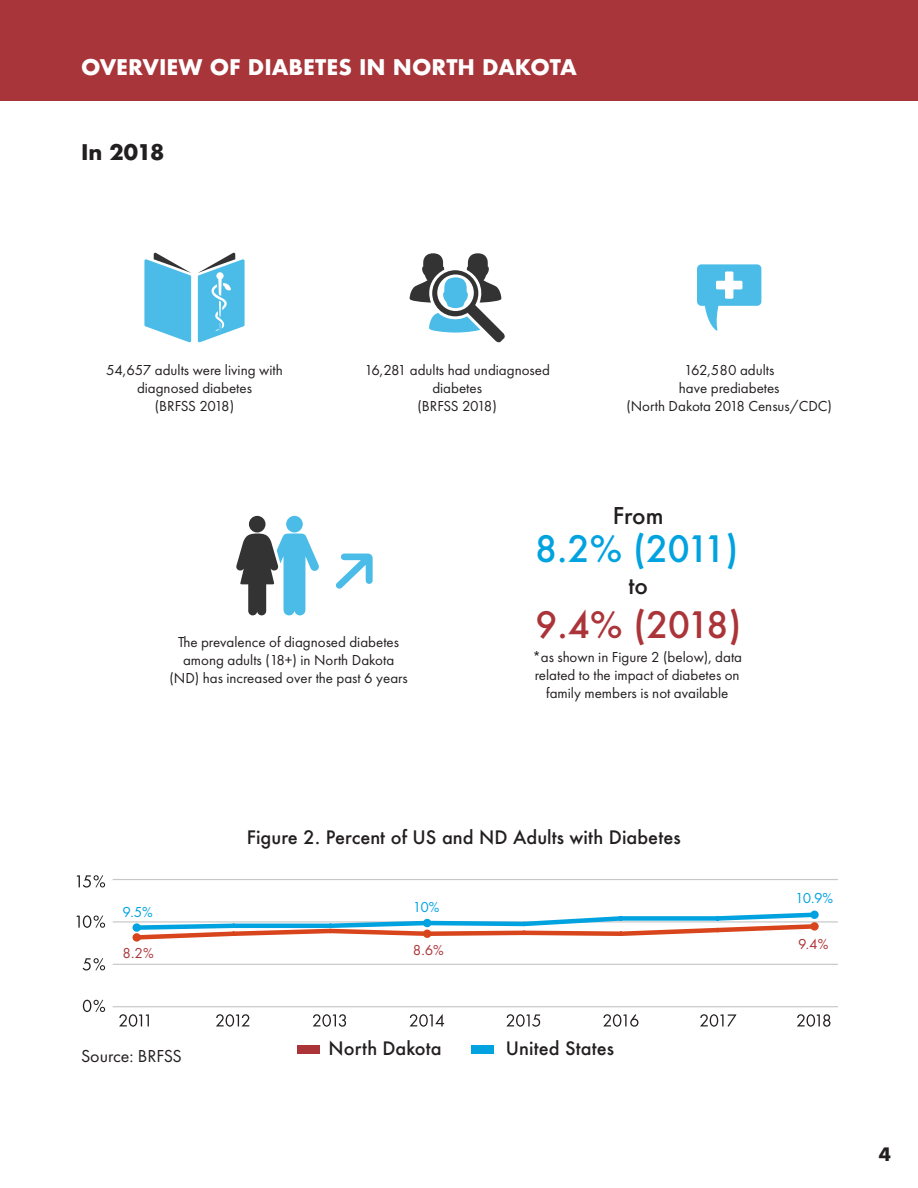
<style>
.page{position:relative;width:918px;height:1188px;background:#fff}
.page>*{position:absolute;margin:0;border:0;box-sizing:border-box;transform-origin:0 0}
.t1{font:500 35.4px "Futura";color:#00a2df}
.t2{font:500 35.4px "Futura";color:#ab3439}
.t3{font:500 22.5px "Futura";letter-spacing:-.005em;color:#231f20}
.t4{font:700 21px "Futura";color:#fff}
.t5{font:700 21px "Futura";letter-spacing:-.025em;color:#231f20}
.t6{font:500 18px "Futura";color:#231f20}
.t7{font:18px "Futura PT";color:#231f20}
.t8{font:700 18px "Futura";color:#231f20}
.t9{font:15px/18px "Futura PT";color:#231f20;text-align:center}
.t10{font:15px "Futura PT";letter-spacing:-.025em;color:#231f20}
.t11{font:15px "Futura PT";color:#00a2df}
.t12{font:15px "Futura PT";color:#ab3439}
</style>
<div class="page">
<div style="left:0;top:0;width:918px;height:100px;background:#a8353a"></div>
<div style="left:249px;top:516px;width:17px;height:16px;background:#333;border-radius:50%"></div>
<svg style="left:236px;top:534px;width:83px;height:81px"></svg>
<div style="left:286px;top:516px;width:17px;height:16px;background:#4abce7;border-radius:50%"></div>
<svg style="left:336px;top:554px;width:37px;height:35px"></svg>
<hr style="left:113px;top:879px;width:725px;height:1px;background:#c7c8ca">
<hr style="left:113px;top:921px;width:725px;height:2px;background:#c7c8ca">
<hr style="left:113px;top:964px;width:725px;height:1px;background:#c7c8ca">
<hr style="left:113px;top:1006px;width:725px;height:1px;background:#c7c8ca">
<svg style="left:119px;top:1014px;width:30px;height:13px"></svg>
<svg style="left:216px;top:1014px;width:33px;height:13px"></svg>
<svg style="left:313px;top:1014px;width:33px;height:13px"></svg>
<svg style="left:410px;top:1014px;width:34px;height:13px"></svg>
<svg style="left:506px;top:1014px;width:34px;height:13px"></svg>
<svg style="left:603px;top:1014px;width:35px;height:13px"></svg>
<svg style="left:700px;top:1014px;width:37px;height:13px"></svg>
<svg style="left:797px;top:1014px;width:33px;height:13px"></svg>
<svg style="left:83px;top:1000px;width:22px;height:12px"></svg>
<svg style="left:76px;top:915px;width:29px;height:13px"></svg>
<svg style="left:77px;top:875px;width:28px;height:13px"></svg>
<svg style="left:83px;top:958px;width:22px;height:13px"></svg>
<svg style="left:132px;top:910px;width:687px;height:31px"></svg>
<div style="left:810px;top:922px;width:9px;height:9px;background:#d8441c;border-radius:50%"></div>
<div style="left:423px;top:930px;width:8px;height:8px;background:#d8441c;border-radius:50%"></div>
<div style="left:133px;top:933px;width:8px;height:9px;background:#d8441c;border-radius:50%"></div>
<div style="left:133px;top:923px;width:8px;height:9px;background:#00a2df;border-radius:50%"></div>
<div style="left:423px;top:919px;width:8px;height:8px;background:#00a2df;border-radius:50%"></div>
<div style="left:810px;top:911px;width:9px;height:8px;background:#00a2df;border-radius:50%"></div>
<div style="left:297px;top:1045px;width:23px;height:9px;background:#ab3439"></div>
<div style="left:471px;top:1045px;width:23px;height:9px;background:#00a2df"></div>
<svg style="left:198px;top:253px;width:47px;height:89px"></svg>
<svg style="left:144px;top:253px;width:47px;height:90px"></svg>
<svg style="left:410px;top:253px;width:95px;height:90px"></svg>
<svg style="left:697px;top:264px;width:64px;height:67px"></svg>
<p class="t4" style="left:81px;top:52px;width:498px">OVERVIEW OF DIABETES IN NORTH DAKOTA</p>
<p class="t5" style="left:81px;top:137px;width:85px">In 2018</p>
<p class="t9" style="left:106px;top:361px;width:178px">54,657 adults were living with diagnosed diabetes</p>
<p class="t10" style="left:155px;top:397px;width:81px">(BRFSS 2018)</p>
<p class="t9" style="left:364px;top:361px;width:187px">16,281 adults had undiagnosed diabetes</p>
<p class="t10" style="left:417px;top:397px;width:81px">(BRFSS 2018)</p>
<p class="t9" style="left:684px;top:361px;width:92px">162,580 adults</p>
<p class="t9" style="left:679px;top:379px;width:102px">have prediabetes</p>
<p class="t9" style="left:626px;top:397px;width:207px">(North Dakota 2018 Census/CDC)</p>
<p class="t3" style="left:613px;top:500px;width:52px">From</p>
<p class="t1" style="left:535px;top:525px;width:205px">8.2% (2011)</p>
<p class="t3" style="left:628px;top:571px;width:21px">to</p>
<p class="t9" style="left:169px;top:633px;width:240px">The prevalence of diagnosed diabetes among adults (18+) in North Dakota (ND) has increased over the past 6 years</p>
<p class="t2" style="left:535px;top:600px;width:207px">9.4% (2018)</p>
<p class="t9" style="left:532px;top:647px;width:211px">*as shown in Figure 2 (below), data related to the impact of diabetes on family members is not available</p>
<p class="t6" style="left:247px;top:825px;width:435px">Figure 2. Percent of US and ND Adults with Diabetes</p>
<p class="t11" style="left:123px;top:903px;width:32px">9.5%</p>
<p class="t11" style="left:413px;top:898px;width:28px">10%</p>
<p class="t12" style="left:123px;top:944px;width:33px">8.2%</p>
<p class="t12" style="left:413px;top:941px;width:33px">8.6%</p>
<p class="t7" style="left:81px;top:1045px;width:102px">Source: BRFSS</p>
<p class="t6" style="left:329px;top:1036px;width:115px">North Dakota</p>
<p class="t6" style="left:506px;top:1036px;width:110px">United States</p>
<p class="t11" style="left:795px;top:889px;width:40px">10.9%</p>
<p class="t12" style="left:798px;top:935px;width:32px">9.4%</p>
<p class="t8" style="left:879px;top:1141px;width:14px">4</p>
</div>
